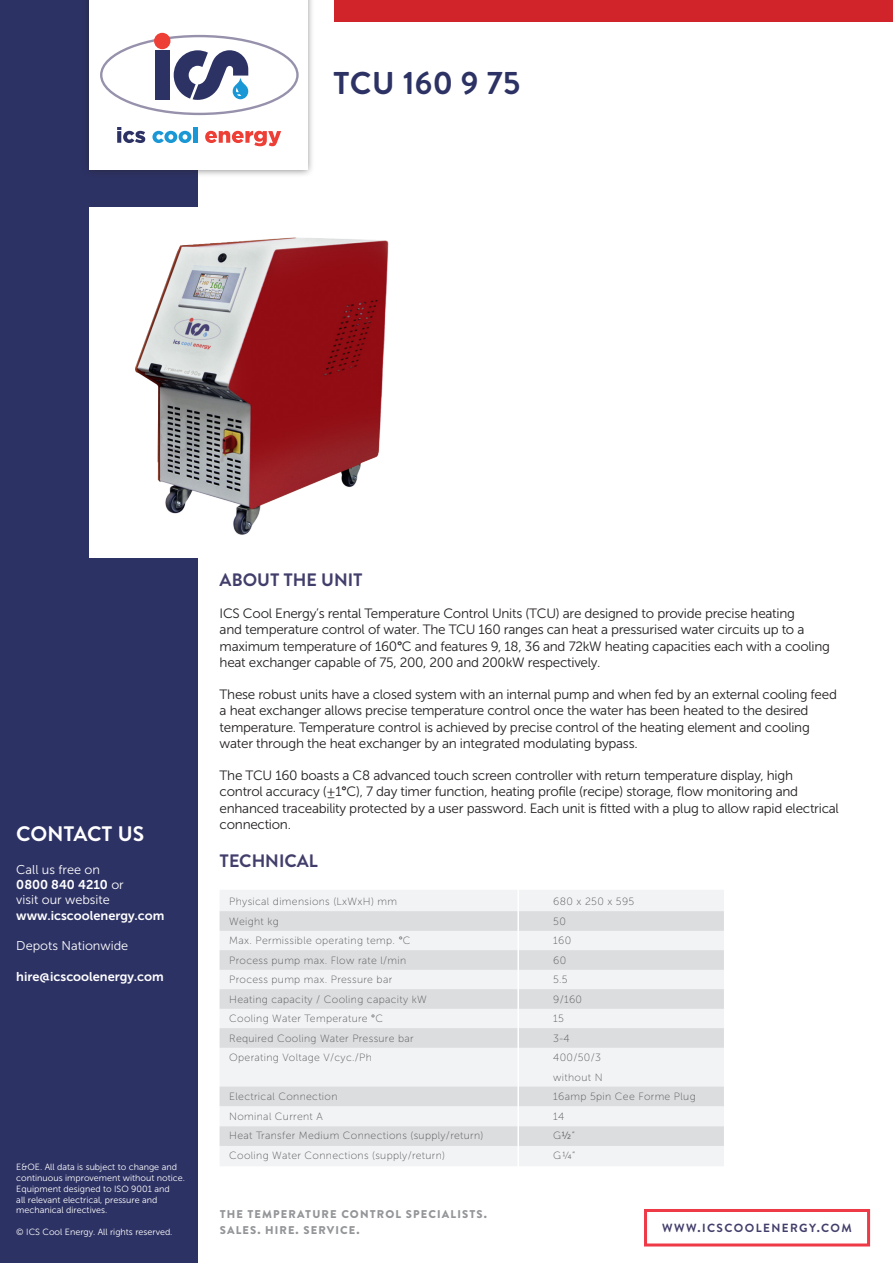
<style>
.page{position:relative;width:893px;height:1263px;background:#fff}
.page>*{position:absolute;margin:0;border:0;box-sizing:border-box;transform-origin:0 0}
.BRANDON_TABLE_TEXT{font:700 31.5px "Brandon Text";color:#2d3264}
.t1{font:700 21px "Brandon Text";color:#fff}
.t2{font:700 18px "Brandon Text";color:#423e6b}
.t3{font:13.5px/16.2px "Museo Sans 300";letter-spacing:-.02em;color:#231f20}
.t4{font:12.75px "Museo Sans 700";color:#fff}
.t5{font:12.75px "Museo Sans 300";color:#fff}
.t6{font:700 11.85px "Brandon Text";letter-spacing:.12em;color:#423e6b}
.t7{font:900 11.25px/16.5px "Brandon Text";letter-spacing:.1em;color:#939598}
.Museo_table_text{font:10.5px "Museo Sans 100";letter-spacing:.03em;color:#57585a}
.t8{font:9px/10.8px "Museo Sans 300";color:#fff}
.s1{font-family:"Museo Sans 300"}
.s2{font-family:"Museo Sans 500"}
</style>
<div class="page">
<div style="left:0;top:0;width:198px;height:1263px;background:#2d3264"></div>
<div style="left:81px;top:0;width:234px;height:178px;background:#231f20;opacity:.55"></div>
<div style="left:89px;top:0;width:218px;height:170px;background:#fff"></div>
<div style="left:154px;top:33px;width:16px;height:16px;background:#ee3f37;border-radius:50%"></div>
<svg style="left:100px;top:35px;width:199px;height:80px"></svg>
<svg style="left:117px;top:127px;width:28px;height:16px"></svg>
<svg style="left:152px;top:131px;width:39px;height:12px"></svg>
<hr style="left:193px;top:127px;width:4px;height:16px;background:#1a97d5">
<svg style="left:205px;top:131px;width:76px;height:15px"></svg>
<div style="left:644px;top:1209px;width:226px;height:37px;border:3px solid #ee3946"></div>
<div style="left:89px;top:207px;width:689px;height:351px;background:#fff"></div>
<img style="left:135px;top:237px;width:254px;height:298px">
<div style="left:335px;top:0;width:558px;height:21px;background:#d1232a"></div>
<div style="left:220px;top:890px;width:504px;height:276px;background:#f2f3f4"></div>
<div style="left:220px;top:1086px;width:504px;height:20px;background:#dcdddf;border:2px solid #dcdddf"></div>
<div style="left:220px;top:1028px;width:504px;height:20px;background:#dcdddf"></div>
<div style="left:220px;top:989px;width:504px;height:20px;background:#dcdddf"></div>
<div style="left:220px;top:950px;width:504px;height:20px;background:#dcdddf"></div>
<div style="left:220px;top:911px;width:504px;height:20px;background:#dcdddf"></div>
<div style="left:220px;top:1126px;width:504px;height:20px;background:#dcdddf"></div>
<hr style="left:517px;top:890px;width:2px;height:281px;background:#fff">
<p class="BRANDON_TABLE_TEXT" style="left:333px;top:61px;width:189px">TCU 160 9 75</p>
<p class="t1" style="left:16px;top:819px;width:129px">CONTACT US</p>
<p class="t5" style="left:16px;top:863px;width:85px">Call us free on</p>
<p class="t4" style="left:16px;top:878px;width:109px">0800 840 4210 <span class="s1">or</span></p>
<p class="t5" style="left:16px;top:893px;width:95px">visit our website</p>
<p class="t4" style="left:16px;top:908px;width:150px">www.icscoolenergy.com</p>
<p class="t5" style="left:16px;top:939px;width:113px">Depots Nationwide</p>
<p class="t4" style="left:16px;top:969px;width:149px">hire@icscoolenergy.com</p>
<p class="t8" style="left:16px;top:1162px;width:170px">E&amp;OE. All data is subject to change and continuous improvement without notice.<br>Equipment designed to ISO 9001 and<br>all relevant electrical, pressure and mechanical directives.</p>
<p class="t8" style="left:16px;top:1226px;width:158px">© ICS Cool Energy. All rights reserved.</p>
<p class="t2" style="left:220px;top:567px;width:144px">ABOUT THE UNIT</p>
<p class="t3" style="left:220px;top:606px;width:612px">ICS Cool Energy’s rental Temperature Control Units (TCU) are designed to provide precise heating<br>and temperature control of water. The TCU 160 ranges can heat a pressurised water circuits up to a maximum temperature of 160<span class="s2">°</span>C and features 9, 18, 36 and 72kW heating capacities each with a cooling heat exchanger capable of 75, 200, 200 and 200kW respectively.</p>
<p class="t3" style="left:220px;top:687px;width:619px">These robust units have a closed system with an internal pump and when fed by an external cooling feed a heat exchanger allows precise temperature control once the water has been heated to the desired temperature. Temperature control is achieved by precise control of the heating element and cooling water through the heat exchanger by an integrated modulating bypass.</p>
<p class="t3" style="left:220px;top:768px;width:621px">The TCU 160 boasts a C8 advanced touch screen controller with return temperature display, high control accuracy (±1<span class="s2">°</span>C), 7 day timer function, heating profile (recipe) storage, flow monitoring and enhanced traceability protected by a user password. Each unit is fitted with a plug to allow rapid electrical connection.</p>
<p class="t2" style="left:220px;top:848px;width:100px">TECHNICAL</p>
<p class="Museo_table_text" style="left:229px;top:896px;width:169px">Physical dimensions (LxWxH) mm</p>
<p class="Museo_table_text" style="left:553px;top:896px;width:83px">680 x 250 x 595</p>
<p class="Museo_table_text" style="left:229px;top:915px;width:51px">Weight kg</p>
<p class="Museo_table_text" style="left:553px;top:915px;width:14px">50</p>
<p class="Museo_table_text" style="left:229px;top:935px;width:183px">Max. Permissible operating temp. <span class="s1">°</span>C</p>
<p class="Museo_table_text" style="left:553px;top:935px;width:20px">160</p>
<p class="Museo_table_text" style="left:229px;top:954px;width:179px">Process pump max. Flow rate l/min</p>
<p class="Museo_table_text" style="left:553px;top:954px;width:15px">60</p>
<p class="Museo_table_text" style="left:229px;top:974px;width:164px">Process pump max. Pressure bar</p>
<p class="Museo_table_text" style="left:553px;top:974px;width:16px">5.5</p>
<p class="Museo_table_text" style="left:229px;top:993px;width:199px">Heating capacity / Cooling capacity kW</p>
<p class="Museo_table_text" style="left:553px;top:993px;width:30px">9/160</p>
<p class="Museo_table_text" style="left:229px;top:1013px;width:155px">Cooling Water Temperature <span class="s1">°</span>C</p>
<p class="Museo_table_text" style="left:553px;top:1013px;width:12px">15</p>
<p class="Museo_table_text" style="left:229px;top:1032px;width:186px">Required Cooling Water Pressure bar</p>
<p class="Museo_table_text" style="left:553px;top:1032px;width:18px">3-4</p>
<p class="Museo_table_text" style="left:229px;top:1052px;width:144px">Operating Voltage V/cyc./Ph</p>
<p class="Museo_table_text" style="left:553px;top:1052px;width:49px">400/50/3</p>
<p class="Museo_table_text" style="left:553px;top:1071px;width:51px">without N</p>
<p class="Museo_table_text" style="left:229px;top:1091px;width:110px">Electrical Connection</p>
<p class="Museo_table_text" style="left:553px;top:1091px;width:144px">16amp 5pin Cee Forme Plug</p>
<p class="Museo_table_text" style="left:229px;top:1110px;width:95px">Nominal Current A</p>
<p class="Museo_table_text" style="left:553px;top:1110px;width:12px">14</p>
<p class="Museo_table_text" style="left:229px;top:1130px;width:256px">Heat Transfer Medium Connections (supply/return)</p>
<p class="Museo_table_text" style="left:553px;top:1130px;width:23px">G<span class="s1">½</span>”</p>
<p class="Museo_table_text" style="left:229px;top:1149px;width:217px">Cooling Water Connections (supply/return)</p>
<p class="Museo_table_text" style="left:553px;top:1149px;width:23px">G¼”</p>
<p class="t7" style="left:220px;top:1205px;width:269px">THE TEMPERATURE CONTROL SPECIALISTS.<br>SALES. HIRE. SERVICE.</p>
<p class="t6" style="left:662px;top:1220px;width:191px">WWW.ICSCOOLENERGY.COM</p>
</div>
